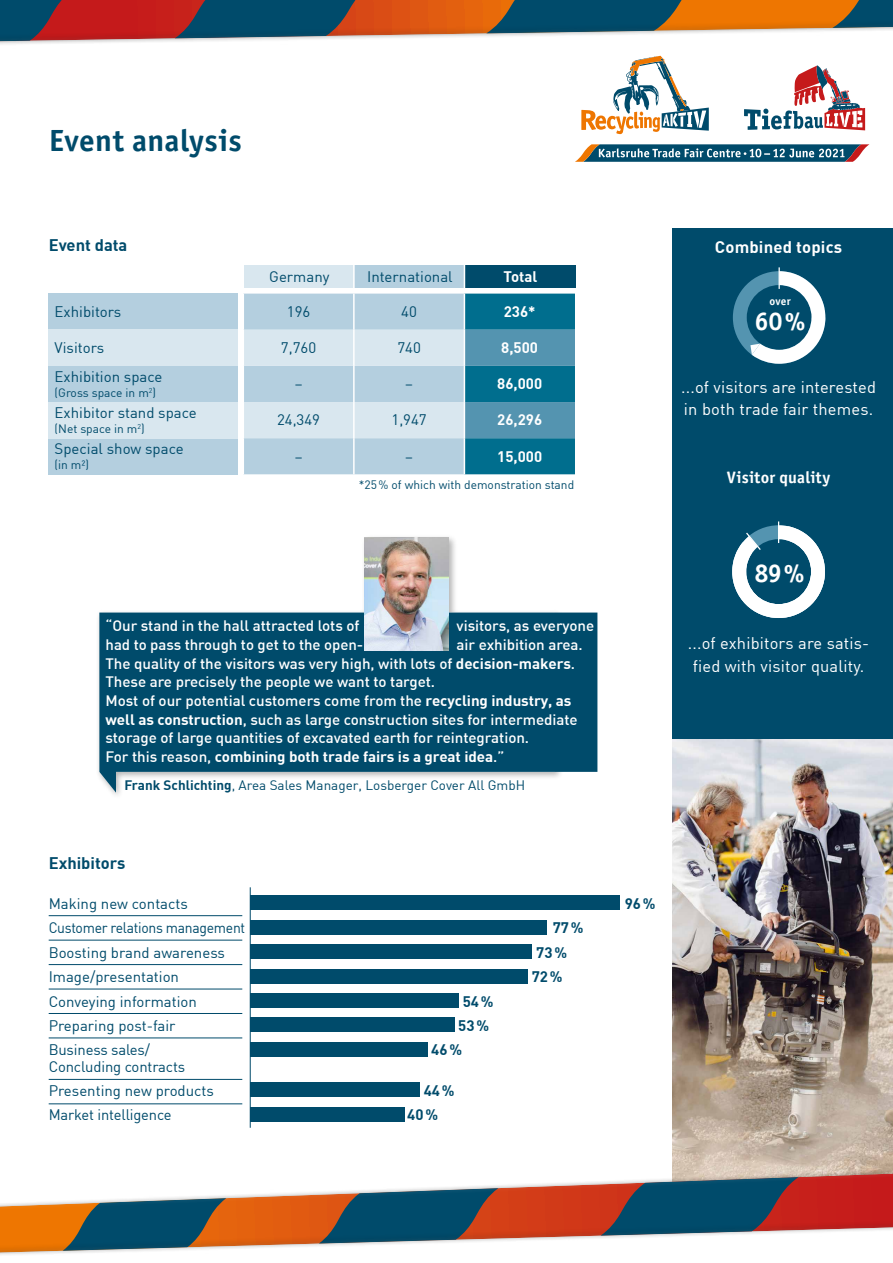
<style>
.page{position:relative;width:893px;height:1263px;background:#fff}
.page>*{position:absolute;margin:0;border:0;box-sizing:border-box;transform-origin:0 0}
.t1{font:30.75px "Officina Sans Bold ITC";letter-spacing:.01em;color:#004b6b}
.t2{font:25.65px "Officina Sans Bold ITC";color:#fff}
.t3{font:16.5px/22.5px "DIN";letter-spacing:.01em;color:#fff}
.t4{font:700 16.5px "DIN";color:#004b6b}
.t5{font:700 16.5px "DIN";letter-spacing:.01em;color:#fff}
.t6{font:16.5px "Officina Sans Bold ITC";letter-spacing:.01em;color:#fff}
.t7{font:15px/24px "DIN";color:#004b6b}
.t8{font:700 15px "DIN";color:#fff}
.t9{font:700 15px "DIN";color:#004b6b}
.t10{font:15px "DIN";letter-spacing:-.02em;color:#004b6b;scale:.93 1}
.t11{font:500 14.85px/18.6px "DIN";letter-spacing:-.005em;color:#fff}
.t12{font:13.5px "DIN";color:#004b6b}
.t13{font:12px "DIN";color:#004b6b}
.t14{font:11.25px "Officina Sans Bold ITC";color:#fff}
.s1{font-weight:700}
</style>
<div class="page">
<img style="left:673px;top:738px;width:220px;height:376px">
<svg style="left:744px;top:104px;width:121px;height:26px"></svg>
<svg style="left:581px;top:104px;width:128px;height:30px"></svg>
<svg style="left:575px;top:144px;width:294px;height:18px;background:#457387"></svg>
<svg style="left:0;top:1115px;width:893px;height:140px"></svg>
<div style="left:0;top:0;width:893px;height:104px;background:#000;opacity:.12"></div>
<hr style="left:49px;top:915px;width:193px;height:1px;background:#004b6b">
<hr style="left:49px;top:940px;width:193px;height:1px;background:#004b6b">
<hr style="left:49px;top:964px;width:193px;height:1px;background:#004b6b">
<hr style="left:49px;top:989px;width:193px;height:1px;background:#004b6b">
<hr style="left:49px;top:1013px;width:193px;height:1px;background:#004b6b">
<hr style="left:49px;top:1037px;width:193px;height:1px;background:#004b6b">
<hr style="left:49px;top:1079px;width:193px;height:1px;background:#004b6b">
<hr style="left:250px;top:887px;width:1px;height:241px;background:#004b6b">
<hr style="left:49px;top:1103px;width:193px;height:1px;background:#004b6b">
<div style="left:250px;top:895px;width:370px;height:15px;background:#004b6b"></div>
<div style="left:250px;top:1107px;width:154px;height:15px;background:#004b6b"></div>
<div style="left:250px;top:1082px;width:170px;height:15px;background:#004b6b"></div>
<div style="left:250px;top:1042px;width:177px;height:15px;background:#004b6b"></div>
<div style="left:250px;top:1017px;width:204px;height:15px;background:#004b6b"></div>
<div style="left:250px;top:993px;width:208px;height:15px;background:#004b6b"></div>
<div style="left:250px;top:969px;width:278px;height:15px;background:#004b6b"></div>
<div style="left:250px;top:944px;width:282px;height:15px;background:#004b6b"></div>
<div style="left:250px;top:920px;width:297px;height:15px;background:#004b6b"></div>
<svg style="left:99px;top:612px;width:498px;height:181px;background:#1e607c"></svg>
<img style="left:364px;top:538px;width:85px;height:112px">
<div style="left:49px;top:294px;width:189px;height:36px;background:#b4cfdf"></div>
<div style="left:49px;top:438px;width:189px;height:36px;background:#b4cfdf"></div>
<div style="left:49px;top:402px;width:189px;height:36px;background:#d9e7ef"></div>
<div style="left:49px;top:366px;width:189px;height:36px;background:#b4cfdf"></div>
<div style="left:49px;top:330px;width:189px;height:36px;background:#d9e7ef"></div>
<svg style="left:243px;top:265px;width:332px;height:209px;background:#90bbcd"></svg>
<div style="left:673px;top:228px;width:220px;height:510px;background:#004b6b"></div>
<hr style="left:778px;top:267px;width:2px;height:22px;background:#fff">
<svg style="left:733px;top:271px;width:92px;height:93px"></svg>
<svg style="left:732px;top:521px;width:93px;height:97px"></svg>
<h1 class="t1" style="left:49px;top:120px;width:194px">Event analysis</h1>
<p class="t4" style="left:49px;top:234px;width:80px">Event data</p>
<p class="t7" style="left:55px;top:299px;width:68px">Exhibitors</p>
<p class="t7" style="left:55px;top:335px;width:51px">Visitors</p>
<p class="t7" style="left:55px;top:364px;width:109px">Exhibition space</p>
<p class="t13" style="left:55px;top:385px;width:103px">(Gross space in m<sup>2</sup>)</p>
<p class="t7" style="left:55px;top:400px;width:144px">Exhibitor stand space</p>
<p class="t13" style="left:55px;top:421px;width:92px">(Net space in m<sup>2</sup>)</p>
<p class="t7" style="left:55px;top:436px;width:131px">Special show space</p>
<p class="t13" style="left:55px;top:457px;width:36px">(in m²)</p>
<p class="t7" style="left:269px;top:264px;width:62px">Germany</p>
<p class="t7" style="left:367px;top:264px;width:87px">International</p>
<p class="t8" style="left:504px;top:267px;width:35px">Total</p>
<p class="t7" style="left:287px;top:299px;width:25px">196</p>
<p class="t7" style="left:401px;top:299px;width:17px">40</p>
<p class="t8" style="left:504px;top:302px;width:33px">236*</p>
<p class="t7" style="left:281px;top:335px;width:37px">7,760</p>
<p class="t7" style="left:397px;top:335px;width:25px">740</p>
<p class="t8" style="left:501px;top:338px;width:38px">8,500</p>
<p class="t7" style="left:295px;top:372px;width:9px">–</p>
<p class="t7" style="left:405px;top:372px;width:9px">–</p>
<p class="t8" style="left:497px;top:374px;width:46px">86,000</p>
<p class="t7" style="left:277px;top:408px;width:45px">24,349</p>
<p class="t7" style="left:391px;top:408px;width:37px">1,947</p>
<p class="t8" style="left:497px;top:410px;width:46px">26,296</p>
<p class="t7" style="left:295px;top:444px;width:9px">–</p>
<p class="t7" style="left:405px;top:444px;width:9px">–</p>
<p class="t8" style="left:497px;top:446px;width:46px">15,000</p>
<p class="t13" style="left:359px;top:477px;width:217px">*25% of which with demonstration stand</p>
<p class="t5" style="left:715px;top:236px;width:129px">Combined topics</p>
<p class="t14" style="left:770px;top:294px;width:23px">over</p>
<h2 class="t2" style="left:755px;top:304px;width:53px">60%</h2>
<p class="t3" style="left:681px;top:375px;width:196px">...of visitors are interested in both trade fair themes.</p>
<p class="t6" style="left:727px;top:466px;width:105px">Visitor quality</p>
<p class="t11" style="left:106px;top:616px;width:256px">“Our stand in the hall attracted lots of</p>
<p class="t11" style="left:457px;top:616px;width:139px">visitors, as everyone</p>
<p class="t11" style="left:106px;top:635px;width:259px">had to pass through to get to the open-</p>
<p class="t11" style="left:106px;top:635px;width:479px;text-indent:351px">air exhibition area.<br>The quality of the visitors was very high, with lots of <span class="s1">decision-makers</span>.<br>These are precisely the people we want to target.<br>Most of our potential customers come from the <span class="s1">recycling industry, as well as construction</span>, such as large construction sites for intermediate storage of large quantities of excavated earth for reintegration.<br>For this reason, <span class="s1">combining both trade fairs is a great idea</span>.”</p>
<p class="t12" style="left:124px;top:777px;width:402px"><span class="s1">Frank Schlichting</span>, Area Sales Manager, Losberger Cover All GmbH</p>
<p class="t4" style="left:49px;top:853px;width:78px">Exhibitors</p>
<p class="t7" style="left:49px;top:891px;width:141px">Making new contacts</p>
<p class="t9" style="left:625px;top:894px;width:32px">96%</p>
<p class="t10" style="left:49px;top:918px;width:213px">Customer relations management</p>
<p class="t9" style="left:553px;top:918px;width:32px">77%</p>
<p class="t7" style="left:49px;top:940px;width:178px">Boosting brand awareness</p>
<p class="t9" style="left:536px;top:942px;width:32px">73%</p>
<p class="t7" style="left:49px;top:964px;width:132px">Image/presentation</p>
<p class="t9" style="left:532px;top:967px;width:32px">72%</p>
<p class="t7" style="left:49px;top:989px;width:150px">Conveying information</p>
<p class="t9" style="left:463px;top:991px;width:32px">54%</p>
<p class="t7" style="left:49px;top:1013px;width:128px">Preparing post-fair</p>
<p class="t9" style="left:458px;top:1016px;width:32px">53%</p>
<p class="t7" style="left:49px;top:1037px;width:103px">Business sales/</p>
<p class="t9" style="left:431px;top:1040px;width:32px">46%</p>
<p class="t7" style="left:49px;top:1054px;width:167px">Concluding contracts<br>Presenting new products</p>
<p class="t9" style="left:424px;top:1080px;width:32px">44%</p>
<p class="t7" style="left:49px;top:1102px;width:124px">Market intelligence</p>
<p class="t9" style="left:407px;top:1104px;width:32px">40%</p>
<h2 class="t2" style="left:754px;top:555px;width:52px">89%</h2>
<p class="t3" style="left:688px;top:632px;width:183px">...of exhibitors are satis&shy;fied with visitor quality.</p>
</div>
